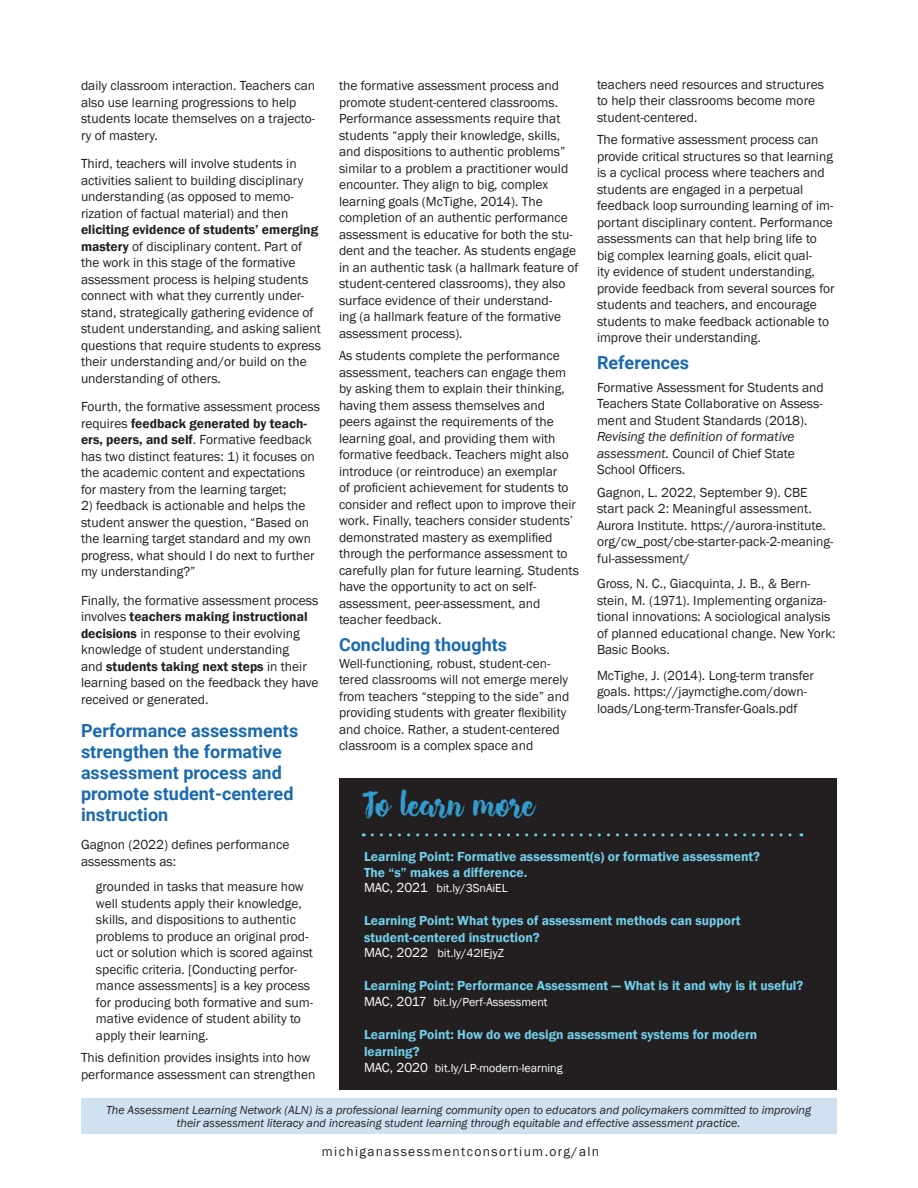
<style>
.page{position:relative;width:918px;height:1188px;background:#fff}
.page>*{position:absolute;margin:0;border:0;box-sizing:border-box;transform-origin:0 0}
.t1{font:33px "Hensa";color:#329cce}
.t2{font:700 18px/21px "Roboto";color:#1b6aad}
.t3{font:13.5px/16.5px "Franklin Gothic";color:#231f20}
.t4{font:600 13.5px/16.5px "Franklin Gothic";color:#72cfea}
.t5{font:13.5px "Franklin Gothic";letter-spacing:.1em;color:#231f20}
.t6{font:italic 12px/13.5px "Franklin Gothic";color:#231f20;text-align:center}
.t7{font:12px "Franklin Gothic";color:#fff}
.s1{font-weight:600}
.s2{font-style:italic}
.s3{font-size:13.5px}
</style>
<div class="page">
<div style="left:81px;top:1098px;width:756px;height:36px;background:#d0e2f1"></div>
<div style="left:339px;top:778px;width:498px;height:311px;background:#231f20"></div>
<svg style="left:372px;top:833px;width:430px;height:3px"></svg>
<p class="t3" style="left:81px;top:78px;width:236px">daily classroom interaction. Teachers can also use learning progressions to help students locate themselves on a trajecto&shy;ry of mastery.</p>
<p class="t3" style="left:81px;top:156px;width:242px">Third, teachers will involve students in activities salient to building disciplinary understanding (as opposed to memo&shy;rization of factual material) and then <span class="s1">eliciting evidence of students’ emerging mastery</span> of disciplinary content. Part of the work in this stage of the formative assessment process is helping students connect with what they currently under&shy;stand, strategically gathering evidence of student understanding, and asking salient questions that require students to express their understanding and/or build on the understanding of others.</p>
<p class="t3" style="left:81px;top:399px;width:241px">Fourth, the formative assessment process requires <span class="s1">feedback generated by teach&shy;ers, peers, and self</span>. Formative feedback has two distinct features: 1) it focuses on the academic content and expectations for mastery from the learning target;</p>
<p class="t3" style="left:81px;top:498px;width:235px">2) feedback is actionable and helps the student answer the question, “Based on the learning target standard and my own progress, what should I do next to further my understanding?”</p>
<p class="t3" style="left:81px;top:592px;width:239px">Finally, the formative assessment process involves <span class="s1">teachers making instructional decisions</span> in response to their evolving knowledge of student understanding<br>and <span class="s1">students taking next steps</span> in their learning based on the feedback they have received or generated.</p>
<p class="t2" style="left:81px;top:719px;width:219px">Performance assessments strengthen the formative assessment process and promote student-centered instruction</p>
<p class="t3" style="left:81px;top:837px;width:210px">Gagnon (2022) defines performance assessments as:</p>
<p class="t3" style="left:96px;top:879px;width:219px">grounded in tasks that measure how well students apply their knowledge, skills, and dispositions to authentic problems to produce an original prod&shy;uct or solution which is scored against specific criteria. [Conducting perfor&shy;mance assessments] is a key process for producing both formative and sum&shy;mative evidence of student ability to apply their learning.</p>
<p class="t3" style="left:81px;top:1050px;width:236px">This definition provides insights into how performance assessment can strengthen</p>
<p class="t3" style="left:339px;top:78px;width:241px">the formative assessment process and promote student-centered classrooms.<br>Performance assessments require that students “apply their knowledge, skills, and dispositions to authentic problems” similar to a problem a practitioner would encounter. They align to big, complex learning goals (McTighe, 2014). The completion of an authentic performance assessment is educative for both the stu&shy;dent and the teacher. As students engage in an authentic task (a hallmark feature of student-centered classrooms), they also surface evidence of their understand-<br>ing (a hallmark feature of the formative assessment process).</p>
<p class="t3" style="left:339px;top:348px;width:241px">As students complete the performance assessment, teachers can engage them by asking them to explain their thinking, having them assess themselves and peers against the requirements of the learning goal, and providing them with formative feedback. Teachers might also introduce (or reintroduce) an exemplar<br>of proficient achievement for students to consider and reflect upon to improve their work. Finally, teachers consider students’ demonstrated mastery as exemplified through the performance assessment to carefully plan for future learning. Students have the opportunity to act on self&shy;assessment, peer-assessment, and teacher feedback.</p>
<p class="t2" style="left:339px;top:634px;width:170px">Concluding thoughts</p>
<p class="t3" style="left:339px;top:655px;width:232px">Well-functioning, robust, student-cen&shy;tered classrooms will not emerge merely from teachers “stepping to the side” and providing students with greater flexibility and choice. Rather, a student-centered classroom is a complex space and</p>
<p class="t3" style="left:597px;top:76px;width:228px">teachers need resources and structures to help their classrooms become more student-centered.</p>
<p class="t3" style="left:597px;top:132px;width:239px">The formative assessment process can provide critical structures so that learning is a cyclical process where teachers and students are engaged in a perpetual feedback loop surrounding learning of im&shy;portant disciplinary content. Performance assessments can that help bring life to big complex learning goals, elicit qual-<br>ity evidence of student understanding, provide feedback from several sources for students and teachers, and encourage students to make feedback actionable to improve their understanding.</p>
<p class="t2" style="left:597px;top:352px;width:94px">References</p>
<p class="t3" style="left:597px;top:379px;width:228px">Formative Assessment for Students and Teachers State Collaborative on Assess&shy;ment and Student Standards (2018).<br><span class="s2">Revising the definition of formative assessment.</span> Council of Chief State School Officers.</p>
<p class="t3" style="left:597px;top:484px;width:238px">Gagnon, L. 2022, September 9). CBE start pack 2: Meaningful assessment.<br>Aurora Institute. https://aurora-institute. org/cw_post/cbe-starter-pack-2-meaning&shy;ful-assessment/</p>
<p class="t3" style="left:597px;top:576px;width:240px">Gross, N. C., Giacquinta, J. B., &amp; Bern&shy;stein, M. (1971). Implementing organiza&shy;tional innovations: A sociological analysis of planned educational change. New York:<br>Basic Books.</p>
<p class="t3" style="left:597px;top:667px;width:218px">McTighe, J. (2014). Long-term transfer goals. https://jaymctighe.com/down&shy;loads/Long-term-Transfer-Goals.pdf</p>
<p class="t1" style="left:364px;top:790px;width:173px">To learn more</p>
<p class="t4" style="left:364px;top:848px;width:398px">Learning Point: Formative assessment(s) or formative assessment?<br>The “s” makes a difference.</p>
<p class="t7" style="left:364px;top:881px;width:145px"><span class="s3">MAC, 2021</span> bit.ly/3SnAiEL</p>
<p class="t4" style="left:364px;top:913px;width:378px">Learning Point: What types of assessment methods can support student-centered instruction?</p>
<p class="t7" style="left:364px;top:945px;width:141px"><span class="s3">MAC, 2022</span> bit.ly/42lEjyZ</p>
<p class="t4" style="left:364px;top:977px;width:441px">Learning Point: Performance Assessment — What is it and why is it useful?</p>
<p class="t7" style="left:364px;top:995px;width:185px"><span class="s3">MAC, 2017</span> bit.ly/Perf-Assessment</p>
<p class="t4" style="left:364px;top:1027px;width:395px">Learning Point: How do we design assessment systems for modern learning?</p>
<p class="t7" style="left:364px;top:1061px;width:200px"><span class="s3">MAC, 2020</span> bit.ly/LP-modern-learning</p>
<p class="t6" style="left:106px;top:1103px;width:707px">The Assessment Learning Network (ALN) is a professional learning community open to educators and policymakers committed to improving their assessment literacy and increasing student learning through equitable and effective assessment practice.</p>
<p class="t5" style="left:322px;top:1143px;width:279px">michiganassessmentconsortium.org/aln</p>
</div>
